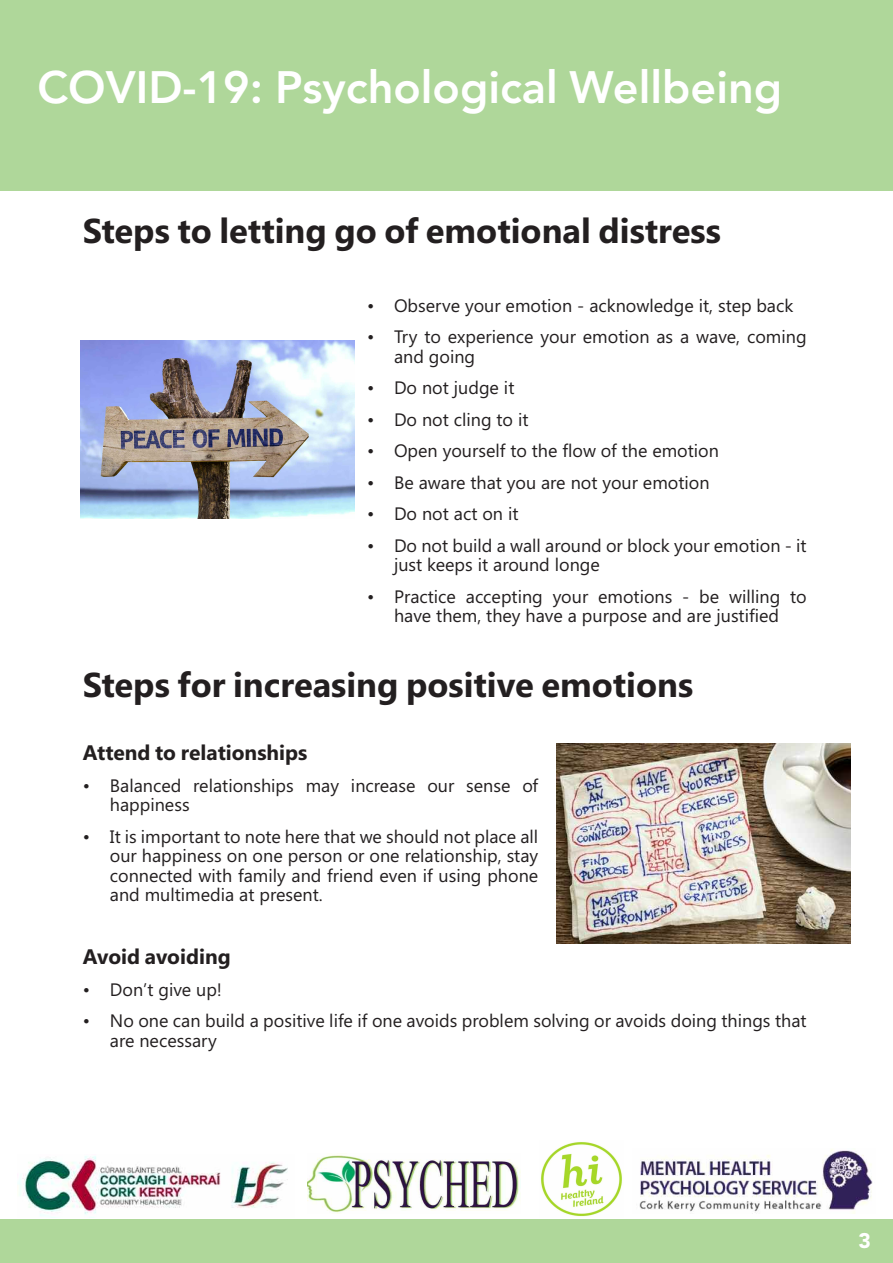
<style>
.page{position:relative;width:893px;height:1263px;background:#fff}
.page>*{position:absolute;margin:0;border:0;box-sizing:border-box;transform-origin:0 0}
.t1{font:800 45px "Avenir";color:#fff}
.t2{font:700 34.5px "Segoe UI";color:#231f20}
.t3{font:700 21px "Segoe UI";color:#231f20}
.t4{font:900 21px "Avenir";color:#fff}
.t5{font:18px/19.5px "Segoe UI";color:#231f20}
</style>
<div class="page">
<div style="left:0;top:1219px;width:893px;height:44px;background:#afd79a"></div>
<div style="left:0;top:0;width:893px;height:190px;background:#afd79a"></div>
<img style="left:18px;top:1156px;width:270px;height:62px">
<img style="left:639px;top:1149px;width:234px;height:64px">
<img style="left:308px;top:1155px;width:213px;height:59px">
<img style="left:540px;top:1142px;width:82px;height:75px">
<img style="left:81px;top:340px;width:274px;height:178px">
<div style="left:556px;top:738px;width:294px;height:210px;background:linear-gradient(to right,#fff,#fff)"></div>
<img style="left:556px;top:744px;width:294px;height:199px">
<h1 class="t1" style="left:38px;top:52px;width:746px">COVID-19: Psychological Wellbeing</h1>
<h2 class="t2" style="left:83px;top:210px;width:639px">Steps to letting go of emotional distress</h2>
<p class="t5" style="left:367px;top:296px;width:428px">• Observe your emotion - acknowledge it, step back</p>
<p class="t5" style="left:394px;top:327px;width:414px;text-indent:-27px">• Try to experience your emotion as a wave, coming and going</p>
<p class="t5" style="left:367px;top:378px;width:149px">• Do not judge it</p>
<p class="t5" style="left:367px;top:410px;width:163px">• Do not cling to it</p>
<p class="t5" style="left:367px;top:441px;width:354px">• Open yourself to the flow of the emotion</p>
<p class="t5" style="left:367px;top:473px;width:344px">• Be aware that you are not your emotion</p>
<p class="t5" style="left:367px;top:504px;width:153px">• Do not act on it</p>
<p class="t5" style="left:394px;top:536px;width:414px;text-indent:-27px">• Do not build a wall around or block your emotion - it just keeps it around longe</p>
<p class="t5" style="left:367px;top:587px;width:441px;text-align:center">• Practice accepting your emotions - be willing to have them, they have a purpose and are justified</p>
<h2 class="t2" style="left:83px;top:665px;width:612px">Steps for increasing positive emotions</h2>
<p class="t3" style="left:83px;top:741px;width:226px">Attend to relationships</p>
<p class="t5" style="left:110px;top:776px;width:430px;text-indent:-27px">• Balanced relationships may increase our sense of happiness</p>
<p class="t5" style="left:110px;top:827px;width:430px;text-align:justify;text-indent:-27px">• It is important to note here that we should not place all our happiness on one person or one relationship, stay connected with family and friend even if using phone and multimedia at present.</p>
<p class="t3" style="left:83px;top:945px;width:149px">Avoid avoiding</p>
<p class="t5" style="left:83px;top:980px;width:141px">• Don’t give up!</p>
<p class="t5" style="left:110px;top:1011px;width:698px;text-indent:-27px">• No one can build a positive life if one avoids problem solving or avoids doing things that are necessary</p>
<p class="t4" style="left:858px;top:1222px;width:14px">3</p>
</div>
